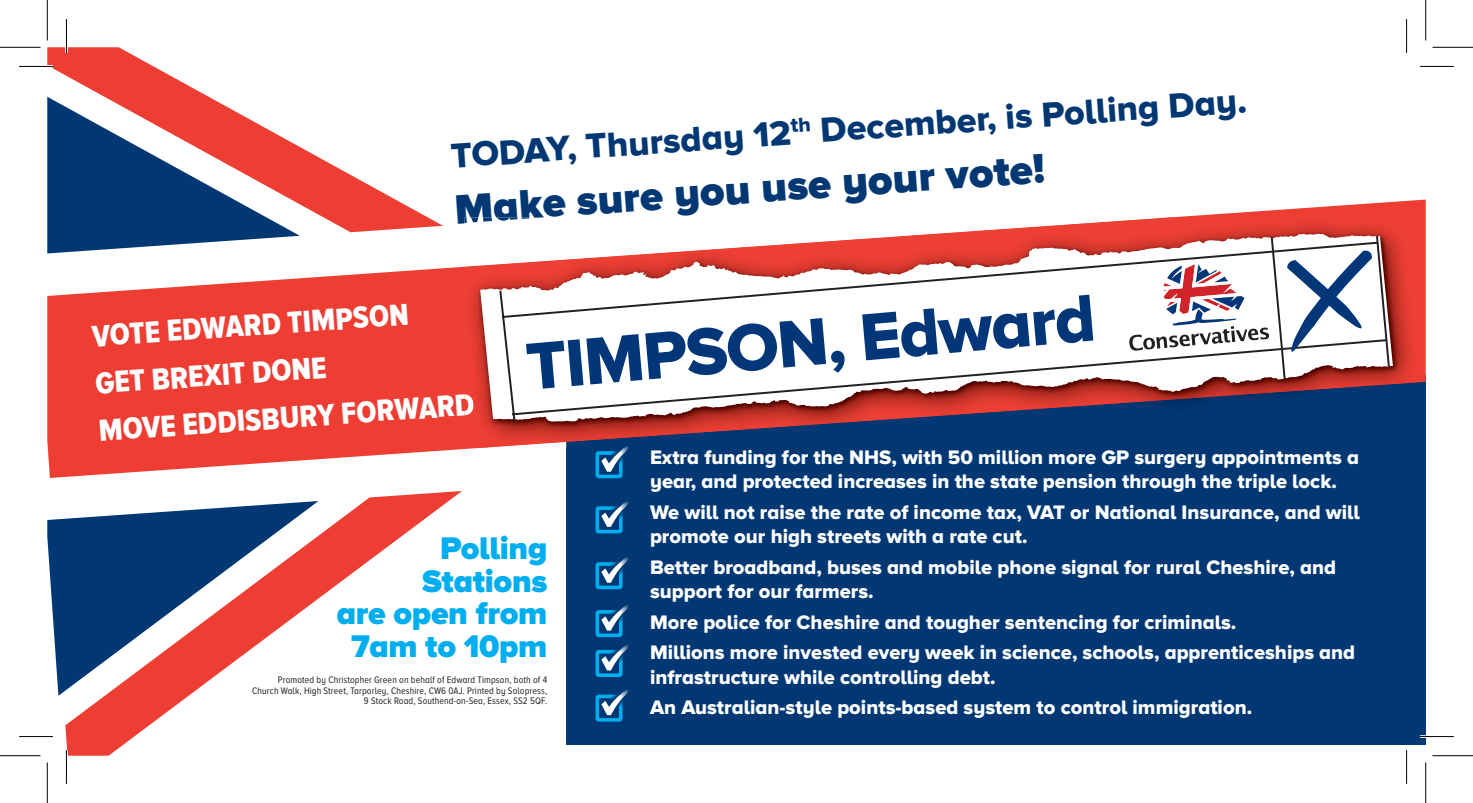
<style>
.page{position:relative;width:1473px;height:803px;background:#fff}
.page>*{position:absolute;margin:0;border:0;box-sizing:border-box;transform-origin:0 0}
.t1{font:68.85px "Proxima Nova A Extrabld";color:#013778}
.t2{font:900 42.75px "Proxima Nova A";color:#013874}
.t3{font:36px "Proxima Nova A Extrabld";color:#013874}
.t4{font:900 32.4px/32.4px "Proxima Nova A";letter-spacing:-.01em;color:#00aeef;text-align:right}
.t5{font:31.5px/47.2px "Proxima Nova A Cond Extrabld";color:#fff}
.t6{font:20.25px/24.3px "Proxima Nova A Extrabld";color:#fff}
.t7{font:9.9px/10.6px "Proxima Nova A Cond";letter-spacing:.01em;color:#231f20;text-align:right}
</style>
<div class="page">
<div style="left:566px;top:374px;width:859px;height:370px;background:#013874"></div>
<svg style="left:47px;top:199px;width:1378px;height:279px;fill:#ee3e34"></svg>
<svg style="left:47px;top:232px;width:253px;height:21px"></svg>
<svg style="left:47px;top:47px;width:396px;height:185px"></svg>
<svg style="left:47px;top:518px;width:18px;height:177px;fill:#013874"></svg>
<svg style="left:65px;top:491px;width:397px;height:264px"></svg>
<svg style="left:595px;top:557px;width:34px;height:32px"></svg>
<svg style="left:595px;top:501px;width:34px;height:32px"></svg>
<svg style="left:595px;top:605px;width:34px;height:32px"></svg>
<svg style="left:595px;top:690px;width:34px;height:31px"></svg>
<svg style="left:595px;top:645px;width:34px;height:32px"></svg>
<img style="left:464px;top:217px;width:953px;height:230px">
<img style="left:464px;top:393px;width:10px;height:22px">
<img style="left:464px;top:217px;width:200px;height:14px">
<svg style="left:595px;top:446px;width:34px;height:32px"></svg>
<img style="left:477px;top:230px;width:921px;height:198px">
<svg style="left:480px;top:234px;width:912px;height:188px"></svg>
<svg style="left:502px;top:242px;width:626px;height:76px"></svg>
<svg style="left:515px;top:339px;width:871px;height:76px;fill:#fff"></svg>
<svg style="left:499px;top:290px;width:16px;height:133px"></svg>
<svg style="left:1128px;top:236px;width:261px;height:143px"></svg>
<hr style="left:19px;top:65px;width:34px;height:3px;background:#fff">
<hr style="left:1419px;top:735px;width:34px;height:2px;background:#fff">
<hr style="left:65px;top:19px;width:3px;height:34px;background:#fff">
<hr style="left:65px;top:750px;width:3px;height:33px;background:#fff">
<hr style="left:19px;top:66px;width:34px;height:1px;background:#000">
<hr style="left:1419px;top:66px;width:34px;height:1px;background:#000">
<hr style="left:19px;top:736px;width:34px;height:1px;background:#000">
<hr style="left:1419px;top:736px;width:34px;height:1px;background:#000">
<hr style="left:66px;top:19px;width:1px;height:34px;background:#000">
<hr style="left:66px;top:750px;width:1px;height:33px;background:#000">
<hr style="left:1405px;top:19px;width:1px;height:34px;background:#000">
<hr style="left:1405px;top:750px;width:1px;height:33px;background:#000">
<hr style="left:0;top:47px;width:40px;height:1px;background:#000">
<hr style="left:1432px;top:47px;width:40px;height:1px;background:#000">
<hr style="left:0;top:755px;width:40px;height:1px;background:#000">
<hr style="left:1432px;top:755px;width:40px;height:1px;background:#000">
<hr style="left:47px;top:0;width:1px;height:41px;background:#000">
<hr style="left:47px;top:762px;width:1px;height:40px;background:#000">
<hr style="left:1425px;top:0;width:1px;height:41px;background:#000">
<hr style="left:1425px;top:762px;width:1px;height:40px;background:#000">
<h3 class="t3" style="left:449px;top:135px;width:799px;rotate:-4deg">TODAY, Thursday 12<sup>th</sup> December, is Polling Day.</h3>
<h2 class="t2" style="left:453px;top:184px;width:592px;rotate:-4deg">Make sure you use your vote!</h2>
<h3 class="t5" style="left:90px;top:312px;width:378px;rotate:-4deg">VOTE EDWARD TIMPSON<br>GET BREXIT DONE<br>MOVE EDDISBURY FORWARD</h3>
<h1 class="t1" style="left:523px;top:327px;width:572px;rotate:-5deg">TIMPSON, Edward</h1>
<h3 class="t4" style="left:337px;top:531px;width:212px">Polling<br>Stations<br>are open from<br>7am to 10pm</h3>
<p class="t7" style="left:252px;top:674px;width:296px">Promoted by Christopher Green on behalf of Edward Timpson, both of 4<br>Church Walk, High Street, Tarporley, Cheshire, CW6 0AJ. Printed by Solopress,<br>9 Stock Road, Southend-on-Sea, Essex, SS2 5QF.</p>
<p class="t6" style="left:650px;top:444px;width:710px">Extra funding for the NHS, with 50 million more GP surgery appointments a year, and protected increases in the state pension through the triple lock.</p>
<p class="t6" style="left:650px;top:499px;width:711px">We will not raise the rate of income tax, VAT or National Insurance, and will promote our high streets with a rate cut.</p>
<p class="t6" style="left:650px;top:554px;width:687px">Better broadband, buses and mobile phone signal for rural Cheshire, and support for our farmers.</p>
<p class="t6" style="left:650px;top:606px;width:706px;line-height:30.6px">More police for Cheshire and tougher sentencing for criminals.<br>Millions more invested every week in science, schools, apprenticeships and</p>
<p class="t6" style="left:650px;top:661px;width:603px;line-height:30.6px">infrastructure while controlling debt.<br>An Australian-style points-based system to control immigration.</p>
</div>
